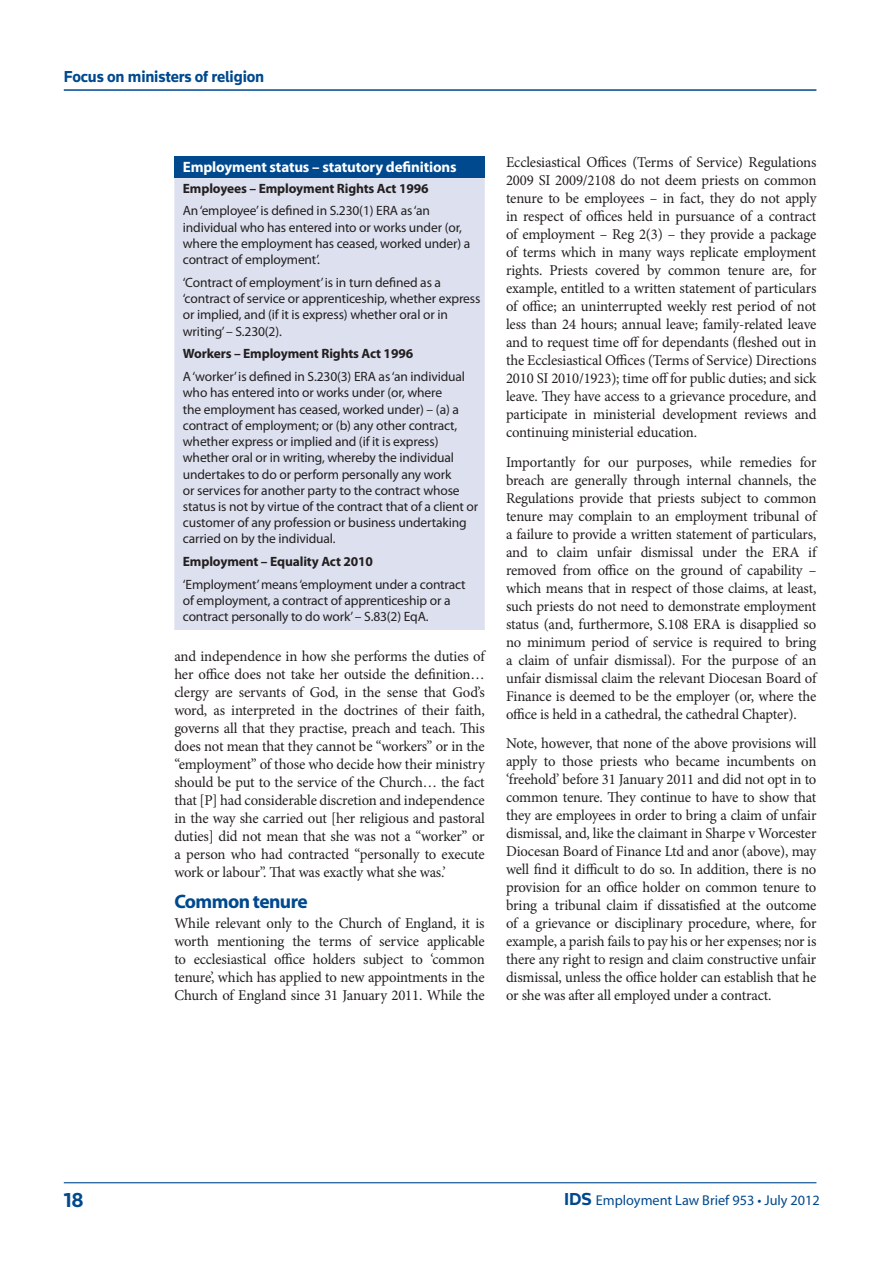
<style>
.page{position:relative;width:893px;height:1263px;background:#fff}
.page>*{position:absolute;margin:0;border:0;box-sizing:border-box;transform-origin:0 0}
.t1{font:700 21px "Knowledge";color:#01498e}
.t2{font:700 19.5px "Myriad Pro";letter-spacing:-.03em;color:#01498e}
.t3{font:700 16.5px "Knowledge";letter-spacing:-.01em;color:#01498e}
.t4{font:15px/18px "Minion Pro";letter-spacing:-.01em;color:#231f20;text-align:justify}
.t5{font:700 15px "Myriad Pro";letter-spacing:-.01em;color:#fff}
.t6{font:14.25px "Myriad Pro";color:#01498e}
.t7{font:13.5px/16.2px "Myriad Pro";letter-spacing:-.01em;color:#231f20}
.t8{font:700 13.5px "Myriad Pro";letter-spacing:-.01em;color:#231f20}
.s1{font-family:"Knowledge";font-weight:700;font-size:18px}
</style>
<div class="page">
<hr style="left:64px;top:1182px;width:752px;height:1px;background:#01498e">
<hr style="left:64px;top:89px;width:752px;height:2px;background:#01498e">
<div style="left:174px;top:156px;width:311px;height:22px;background:#01498e"></div>
<div style="left:174px;top:178px;width:311px;height:452px;background:#dde1ef"></div>
<p class="t3" style="left:64px;top:66px;width:202px">Focus on ministers of religion</p>
<p class="t5" style="left:183px;top:157px;width:275px">Employment status – statutory definitions</p>
<p class="t8" style="left:183px;top:179px;width:247px">Employees – Employment Rights Act 1996</p>
<p class="t7" style="left:183px;top:203px;width:289px">An ‘employee’ is defined in S.230(1) ERA as ‘an individual who has entered into or works under (or, where the employment has ceased, worked under) a contract of employment’.</p>
<p class="t7" style="left:183px;top:274px;width:299px">‘Contract of employment’ is in turn defined as a ‘contract of service or apprenticeship, whether express or implied, and (if it is express) whether oral or in writing’ – S.230(2).</p>
<p class="t8" style="left:183px;top:345px;width:232px">Workers – Employment Rights Act 1996</p>
<p class="t7" style="left:183px;top:368px;width:297px">A ‘worker’ is defined in S.230(3) ERA as ‘an individual who has entered into or works under (or, where<br>the employment has ceased, worked under) – (a) a contract of employment; or (b) any other contract, whether express or implied and (if it is express) whether oral or in writing, whereby the individual undertakes to do or perform personally any work<br>or services for another party to the contract whose status is not by virtue of the contract that of a client or customer of any profession or business undertaking carried on by the individual.</p>
<p class="t8" style="left:183px;top:553px;width:192px">Employment – Equality Act 2010</p>
<p class="t7" style="left:183px;top:576px;width:284px">‘Employment’ means ‘employment under a contract of employment, a contract of apprenticeship or a contract personally to do work’ – S.83(2) EqA.</p>
<p class="t4" style="left:174px;top:647px;width:312px">and independence in how she performs the duties of her office does not take her outside the definition… clergy are servants of God, in the sense that God’s word, as interpreted in the doctrines of their faith, governs all that they practise, preach and teach. This does not mean that they cannot be “workers” or in the “employment” of those who decide how their ministry should be put to the service of the Church… the fact that [P] had considerable discretion and independence in the way she carried out [her religious and pastoral duties] did not mean that she was not a “worker” or a person who had contracted “personally to execute work or labour”. That was exactly what she was.’</p>
<h2 class="t2" style="left:174px;top:888px;width:135px">Common tenure</h2>
<p class="t4" style="left:174px;top:914px;width:312px">While relevant only to the Church of England, it is worth mentioning the terms of service applicable to ecclesiastical office holders subject to ‘common tenure’, which has applied to new appointments in the Church of England since 31 January 2011. While the</p>
<p class="t4" style="left:506px;top:153px;width:312px">Ecclesiastical Offices (Terms of Service) Regulations 2009 SI 2009/2108 do not deem priests on common tenure to be employees – in fact, they do not apply in respect of offices held in pursuance of a contract of employment – Reg 2(3) – they provide a package of terms which in many ways replicate employment rights. Priests covered by common tenure are, for example, entitled to a written statement of particulars of office; an uninterrupted weekly rest period of not less than 24 hours; annual leave; family-related leave and to request time off for dependants (fleshed out in the Ecclesiastical Offices (Terms of Service) Directions 2010 SI 2010/1923); time off for public duties; and sick leave. They have access to a grievance procedure, and participate in ministerial development reviews and continuing ministerial education.</p>
<p class="t4" style="left:506px;top:453px;width:312px">Importantly for our purposes, while remedies for breach are generally through internal channels, the Regulations provide that priests subject to common tenure may complain to an employment tribunal of a failure to provide a written statement of particulars, and to claim unfair dismissal under the ERA if removed from office on the ground of capability – which means that in respect of those claims, at least, such priests do not need to demonstrate employment status (and, furthermore, S.108 ERA is disapplied so no minimum period of service is required to bring a claim of unfair dismissal). For the purpose of an unfair dismissal claim the relevant Diocesan Board of Finance is deemed to be the employer (or, where the office is held in a cathedral, the cathedral Chapter).</p>
<p class="t4" style="left:506px;top:734px;width:312px">Note, however, that none of the above provisions will apply to those priests who became incumbents on ‘freehold’ before 31 January 2011 and did not opt in to common tenure. They continue to have to show that they are employees in order to bring a claim of unfair dismissal, and, like the claimant in Sharpe v Worcester Diocesan Board of Finance Ltd and anor (above), may well find it difficult to do so. In addition, there is no provision for an office holder on common tenure to bring a tribunal claim if dissatisfied at the outcome of a grievance or disciplinary procedure, where, for example, a parish fails to pay his or her expenses; nor is there any right to resign and claim constructive unfair dismissal, unless the office holder can establish that he or she was after all employed under a contract.</p>
<h1 class="t1" style="left:64px;top:1187px;width:22px">18</h1>
<p class="t6" style="left:564px;top:1191px;width:257px"><span class="s1">IDS</span> Employment Law Brief 953 • July 2012</p>
</div>
